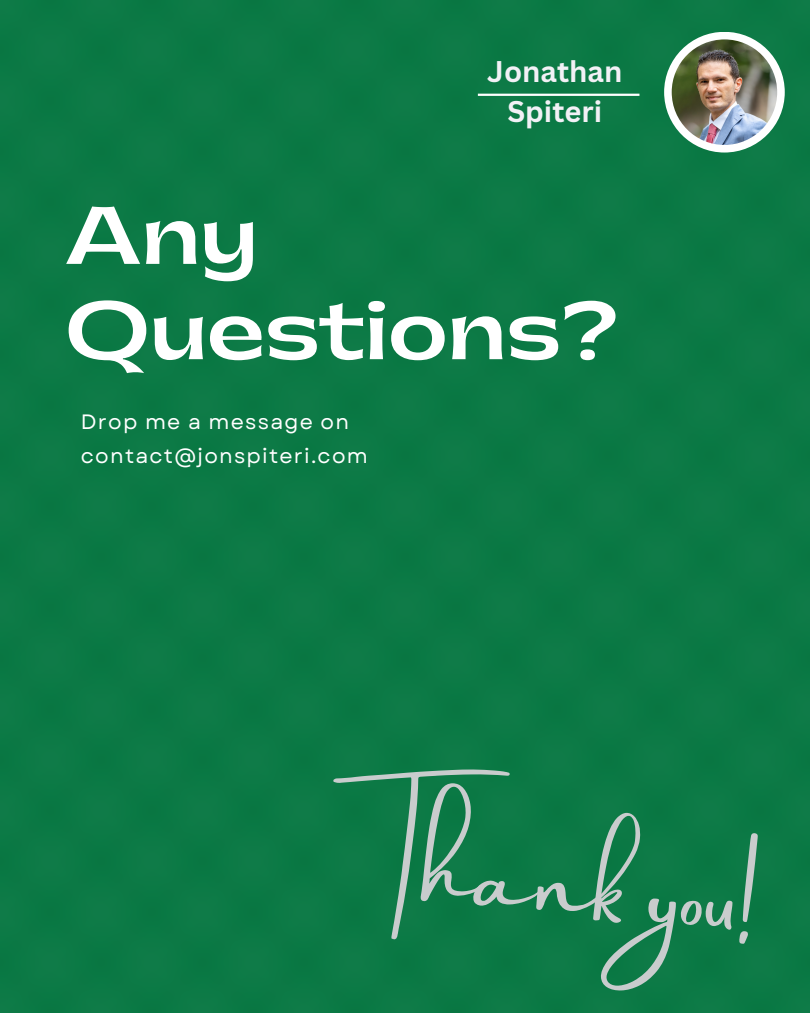
<style>
.page{position:relative;width:810px;height:1013px;background:#fff}
.page>*{position:absolute;margin:0;border:0;box-sizing:border-box;transform-origin:0 0}
.t1{font:85.2px "Amsterdam Two";color:#c9cccd}
.t2{font:700 77px/95.2px "Gatwick";color:#fff}
.t3{font:700 29.1px/40.5px "Canva Sans";color:#f2f1f6;text-align:center}
.t4{font:20.8px/33.8px "Garet";letter-spacing:.06em;color:#fff}
</style>
<div class="page">
<div style="left:0;top:0;width:810px;height:1012px;background:#0c7945"></div>
<div style="left:664px;top:32px;width:121px;height:120px;background:#fff;border-radius:50%"></div>
<img style="left:672px;top:39px;width:105px;height:106px;border-radius:50%">
<hr style="left:478px;top:94px;width:161px;height:2px;background:#fff">
<p class="t3" style="left:487px;top:50px;width:137px">Jonathan<br>Spiteri</p>
<p class="t2" style="left:65px;top:191px;width:555px">Any<br>Questions?</p>
<p class="t4" style="left:81px;top:405px;width:288px">Drop me a message on contact@jonspiteri.com</p>
<h3 class="t1" style="left:355px;top:816px;width:409px;rotate:6deg">Thank you!</h3>
</div>
